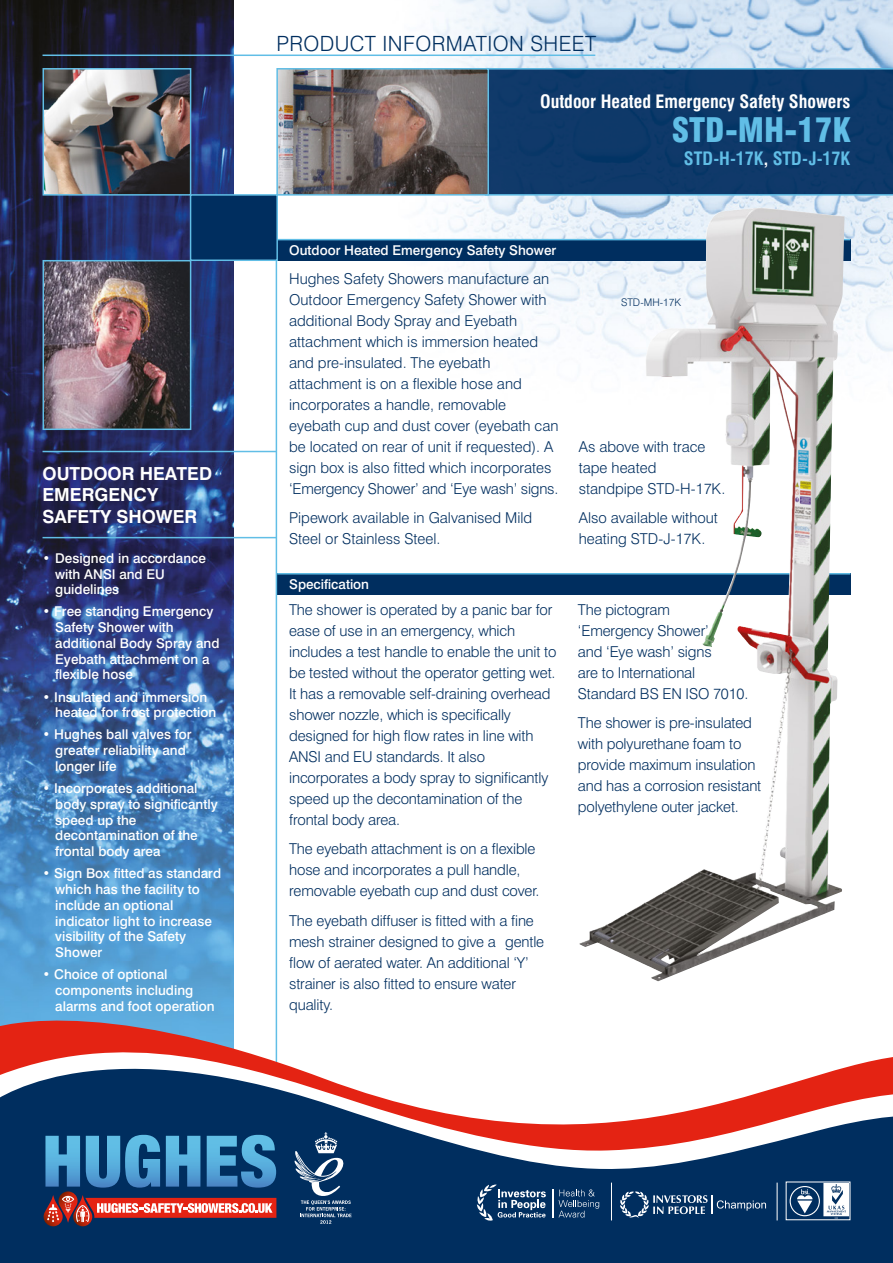
<style>
.page{position:relative;width:893px;height:1263px;background:#fff}
.page>*{position:absolute;margin:0;border:0;box-sizing:border-box;transform-origin:0 0}
.t1{font:900 condensed 33px "Swiss 721 BT";color:#61bee6}
.t2{font:300 21px "Swiss 721 BT";letter-spacing:.02em;color:#002e5f}
.t3{font:700 condensed 18px "Swiss 721 BT";color:#fff}
.t4{font:700 18px/21.6px "Swiss 721 BT";color:#fff}
.t5{font:700 condensed 18px "Swiss 721 BT";color:#61bee6}
.t6{font:300 15px/21px "Swiss 721 BT";letter-spacing:-.01em;color:#002e5f}
.t7{font:500 13.5px/15.8px "Swiss 721 BT";color:#fff}
.t8{font:300 10.5px "Swiss 721 BT";color:#002e5f}
.s1{color:#fff}
</style>
<div class="page">
<img style="left:234px;top:0;width:659px;height:505px">
<div style="left:276px;top:240px;width:574px;height:21px;background:#002e5f"></div>
<hr style="left:277px;top:239px;width:573px;height:1px;background:#61bee6">
<img style="left:0;top:0;width:234px;height:1020px">
<hr style="left:43px;top:55px;width:552px;height:1px;background:#61bee6">
<img style="left:46px;top:71px;width:142px;height:122px">
<div style="left:43px;top:68px;width:148px;height:128px;border:2px solid #61bee6"></div>
<svg style="left:489px;top:68px;width:404px;height:128px;background:#103c6c"></svg>
<img style="left:279px;top:71px;width:207px;height:122px">
<div style="left:276px;top:68px;width:213px;height:128px;border:2px solid #61bee6"></div>
<div style="left:190px;top:194px;width:88px;height:67px;background:#002e5f;border:2px solid #61bee6"></div>
<div style="left:276px;top:574px;width:574px;height:21px;background:#002e5f"></div>
<hr style="left:277px;top:573px;width:573px;height:1px;background:#61bee6">
<hr style="left:276px;top:260px;width:1px;height:809px;background:#61bee6">
<svg style="left:0;top:1023px;width:893px;height:240px"></svg>
<hr style="left:43px;top:451px;width:233px;height:1px;background:#61bee6">
<hr style="left:43px;top:537px;width:233px;height:1px;background:#61bee6">
<svg style="left:44px;top:1135px;width:232px;height:91px;background:#55688b"></svg>
<svg style="left:294px;top:1132px;width:58px;height:92px;background:#30557d"></svg>
<svg style="left:790px;top:1183px;width:59px;height:36px"></svg>
<svg style="left:620px;top:1191px;width:146px;height:27px;background:#2c527a"></svg>
<svg style="left:559px;top:1189px;width:40px;height:28px"></svg>
<svg style="left:552px;top:1189px;width:1px;height:29px"></svg>
<svg style="left:477px;top:1184px;width:69px;height:36px;background:#3c5f84"></svg>
<hr style="left:611px;top:1182px;width:1px;height:38px;background:#fff">
<hr style="left:777px;top:1182px;width:1px;height:38px;background:#fff">
<img style="left:46px;top:263px;width:142px;height:164px">
<div style="left:43px;top:260px;width:148px;height:170px;border:2px solid #61bee6"></div>
<img style="left:579px;top:211px;width:263px;height:770px">
<p class="t4" style="left:43px;top:462px;width:171px">OUTDOOR HEATED<br>EMERGENCY<br>SAFETY SHOWER</p>
<p class="t7" style="left:55px;top:550px;width:152px;text-indent:-13px">• Designed in accordance with ANSI and EU guidelines</p>
<p class="t7" style="left:55px;top:604px;width:166px;text-indent:-13px">• Free standing Emergency<br>Safety Shower with additional Body Spray and<br>Eyebath attachment on a flexible hose</p>
<p class="t7" style="left:55px;top:689px;width:163px;text-indent:-13px">• Insulated and immersion heated for frost protection</p>
<p class="t7" style="left:55px;top:727px;width:138px;text-indent:-13px">• Hughes ball valves for greater reliability and longer life</p>
<p class="t7" style="left:55px;top:780px;width:164px;text-indent:-13px">• Incorporates additional body spray to significantly speed up the decontamination of the frontal body area</p>
<p class="t7" style="left:55px;top:865px;width:167px;text-indent:-13px">• Sign Box fitted as standard which has the facility to include an optional indicator light to increase visibility of the Safety<br>Shower</p>
<p class="t7" style="left:55px;top:966px;width:161px;text-indent:-13px">• Choice of optional components including alarms and foot operation</p>
<h2 class="t2" style="left:276px;top:31px;width:321px">PRODUCT INFORMATION SHEET</h2>
<p class="t3" style="left:540px;top:91px;width:312px">Outdoor Heated Emergency Safety Showers</p>
<h1 class="t1" style="left:672px;top:111px;width:180px">STD-MH-17K</h1>
<p class="t5" style="left:684px;top:148px;width:168px">STD-H-17K<span class="s1">,</span> STD-J-17K</p>
<p class="t7" style="left:289px;top:243px;width:269px">Outdoor Heated Emergency Safety Shower</p>
<p class="t6" style="left:289px;top:268px;width:271px">Hughes Safety Showers manufacture an Outdoor Emergency Safety Shower with additional Body Spray and Eyebath attachment which is immersion heated and pre-insulated. The eyebath attachment is on a flexible hose and incorporates a handle, removable eyebath cup and dust cover (eyebath can be located on rear of unit if requested). A sign box is also fitted which incorporates ‘Emergency Shower’ and ‘Eye wash’ signs.</p>
<p class="t6" style="left:289px;top:507px;width:245px">Pipework available in Galvanised Mild<br>Steel or Stainless Steel.</p>
<p class="t7" style="left:289px;top:576px;width:81px">Specification</p>
<p class="t6" style="left:289px;top:599px;width:269px">The shower is operated by a panic bar for ease of use in an emergency, which includes a test handle to enable the unit to be tested without the operator getting wet.<br>It has a removable self-draining overhead shower nozzle, which is specifically designed for high flow rates in line with ANSI and EU standards. It also incorporates a body spray to significantly speed up the decontamination of the frontal body area.</p>
<p class="t6" style="left:289px;top:838px;width:252px">The eyebath attachment is on a flexible hose and incorporates a pull handle, removable eyebath cup and dust cover.</p>
<p class="t6" style="left:289px;top:910px;width:257px">The eyebath diffuser is fitted with a fine mesh strainer designed to give a gentle flow of aerated water. An additional ‘Y’ strainer is also fitted to ensure water quality.</p>
<p class="t8" style="left:621px;top:296px;width:62px">STD-MH-17K</p>
<p class="t6" style="left:579px;top:436px;width:148px">As above with trace tape heated<br>standpipe STD-H-17K.</p>
<p class="t6" style="left:579px;top:507px;width:141px">Also available without heating STD-J-17K.</p>
<p class="t6" style="left:578px;top:599px;width:172px">The pictogram ‘Emergency Shower’<br>and ‘Eye wash’ signs<br>are to International<br>Standard BS EN ISO 7010.</p>
<p class="t6" style="left:578px;top:712px;width:185px">The shower is pre-insulated with polyurethane foam to provide maximum insulation and has a corrosion resistant polyethylene outer jacket.</p>
</div>
